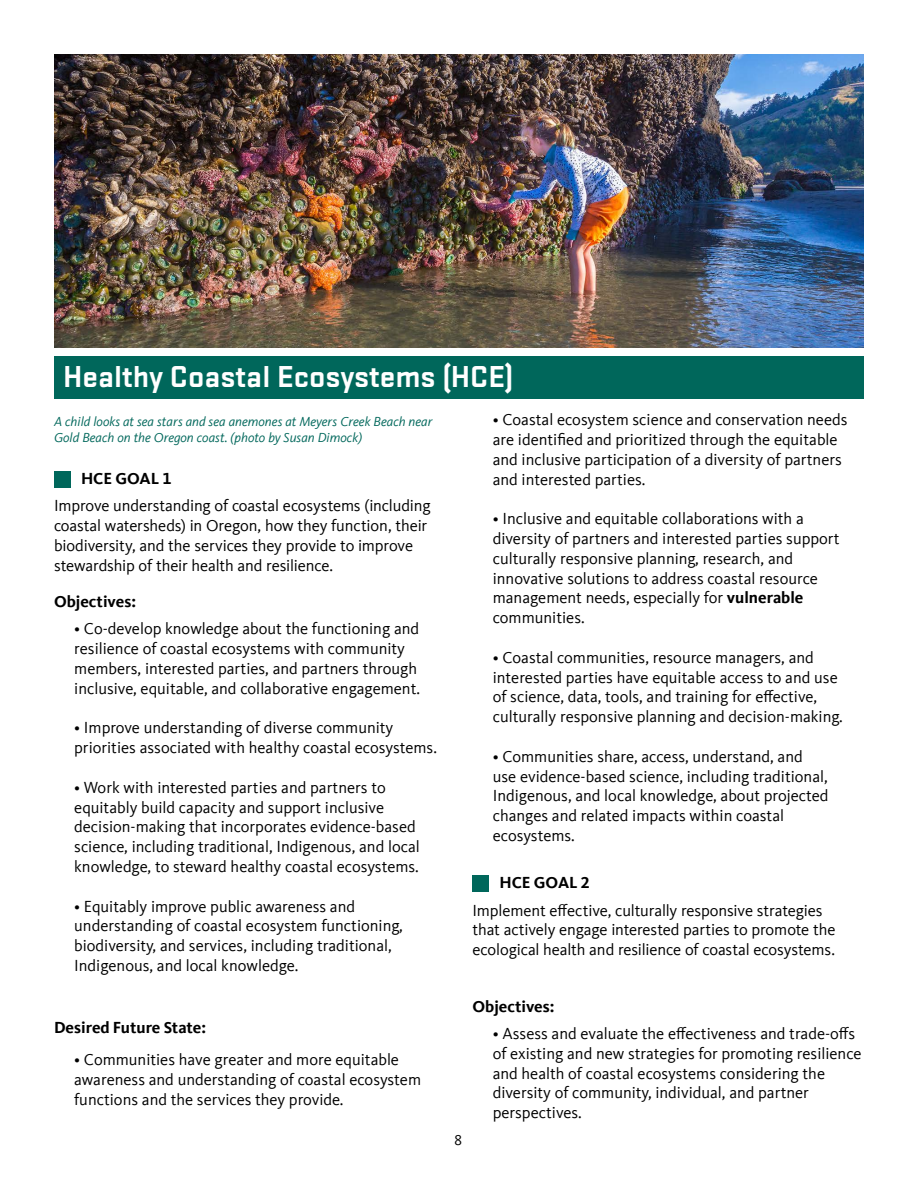
<style>
.page{position:relative;width:918px;height:1188px;background:#fff}
.page>*{position:absolute;margin:0;border:0;box-sizing:border-box;transform-origin:0 0}
.t1{font:700 31.5px "Stratum 2";color:#fff}
.Body{font:16.5px/19.8px "Kievit Offc";color:#000}
.Body-2{font:700 16.5px "Kievit Offc";color:#000}
.Subhead{font:700 16.5px "Kievit Offc";color:#000}
.t2{font:15px "Kievit Offc";color:#000}
.Captions{font:italic 13.5px/16.2px "Kievit Offc";color:#00675b}
.s1{font-weight:700}
</style>
<div class="page">
<img style="left:54px;top:54px;width:810px;height:294px">
<div style="left:54px;top:356px;width:810px;height:43px;background:#00675b"></div>
<div style="left:54px;top:471px;width:17px;height:17px;background:#00675b"></div>
<div style="left:472px;top:875px;width:17px;height:17px;background:#00675b"></div>
<h1 class="t1" style="left:63px;top:355px;width:452px">Healthy Coastal Ecosystems (HCE)</h1>
<p class="Captions" style="left:54px;top:413px;width:380px">A child looks at sea stars and sea anemones at Meyers Creek Beach near<br>Gold Beach on the Oregon coast. (photo by Susan Dimock)</p>
<h2 class="Subhead" style="left:81px;top:468px;width:92px">HCE GOAL 1</h2>
<p class="Body" style="left:54px;top:496px;width:378px">Improve understanding of coastal ecosystems (including coastal watersheds) in Oregon, how they function, their biodiversity, and the services they provide to improve stewardship of their health and resilience.</p>
<p class="Body-2" style="left:54px;top:592px;width:84px">Objectives:</p>
<p class="Body" style="left:74px;top:619px;width:348px">• Co-develop knowledge about the functioning and resilience of coastal ecosystems with community members, interested parties, and partners through inclusive, equitable, and collaborative engagement.</p>
<p class="Body" style="left:74px;top:718px;width:364px">• Improve understanding of diverse community priorities associated with healthy coastal ecosystems.</p>
<p class="Body" style="left:74px;top:778px;width:347px">• Work with interested parties and partners to equitably build capacity and support inclusive decision-making that incorporates evidence-based science, including traditional, Indigenous, and local knowledge, to steward healthy coastal ecosystems.</p>
<p class="Body" style="left:74px;top:896px;width:330px">• Equitably improve public awareness and understanding of coastal ecosystem functioning, biodiversity, and services, including traditional, Indigenous, and local knowledge.</p>
<p class="Body-2" style="left:54px;top:1018px;width:154px">Desired Future State:</p>
<p class="Body" style="left:74px;top:1050px;width:348px">• Communities have greater and more equitable awareness and understanding of coastal ecosystem functions and the services they provide.</p>
<p class="Body" style="left:493px;top:410px;width:356px">• Coastal ecosystem science and conservation needs are identified and prioritized through the equitable and inclusive participation of a diversity of partners and interested parties.</p>
<p class="Body" style="left:493px;top:509px;width:348px">• Inclusive and equitable collaborations with a diversity of partners and interested parties support culturally responsive planning, research, and innovative solutions to address coastal resource management needs, especially for <span class="s1">vulnerable </span>communities.</p>
<p class="Body" style="left:493px;top:648px;width:351px">• Coastal communities, resource managers, and interested parties have equitable access to and use of science, data, tools, and training for effective, culturally responsive planning and decision-making.</p>
<p class="Body" style="left:493px;top:747px;width:337px">• Communities share, access, understand, and use evidence-based science, including traditional, Indigenous, and local knowledge, about projected changes and related impacts within coastal ecosystems.</p>
<h2 class="Subhead" style="left:500px;top:873px;width:92px">HCE GOAL 2</h2>
<p class="Body" style="left:473px;top:900px;width:364px">Implement effective, culturally responsive strategies that actively engage interested parties to promote the ecological health and resilience of coastal ecosystems.</p>
<p class="t2" style="left:454px;top:1132px;width:10px">8</p>
<p class="Body-2" style="left:473px;top:996px;width:84px">Objectives:</p>
<p class="Body" style="left:493px;top:1024px;width:370px">• Assess and evaluate the effectiveness and trade-offs of existing and new strategies for promoting resilience and health of coastal ecosystems considering the diversity of community, individual, and partner perspectives.</p>
</div>
